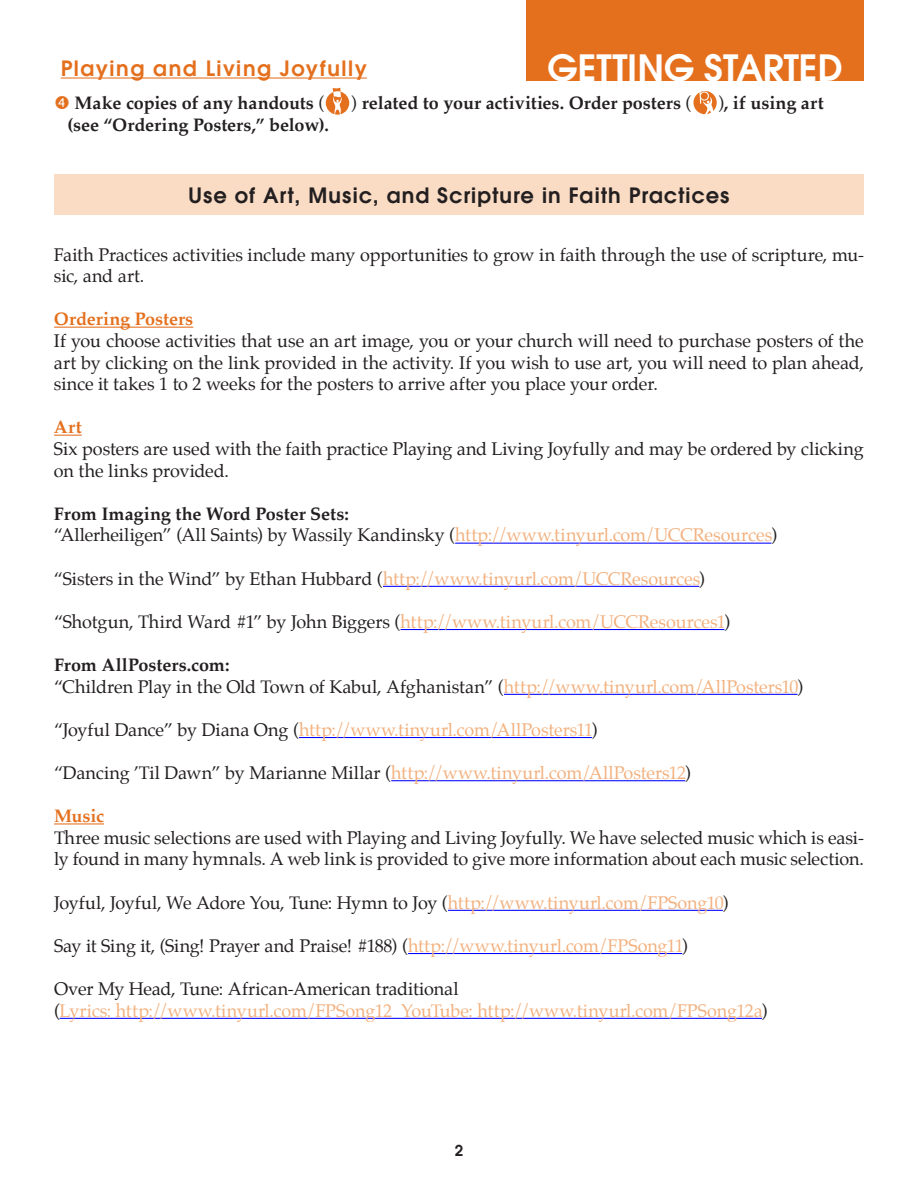
<style>
.page{position:relative;width:918px;height:1188px;background:#fff}
.page>*{position:absolute;margin:0;border:0;box-sizing:border-box;transform-origin:0 0}
.t1{font:600 36px "Avant Garde";letter-spacing:.11em;color:#fff}
.t2{font:600 21px "Avant Garde";letter-spacing:.05em;color:#231f20}
.t3{font:600 21px "Avant Garde";letter-spacing:.07em;color:#e4701e}
.t4{font:18px/21.6px "Palatino";letter-spacing:-.005em;color:#231f20}
.t5{font:18px/21.6px "Palatino";letter-spacing:-.005em;color:#f2b17f}
.t6{font:700 18px "Palatino";color:#231f20}
.t7{font:600 15px "Avant Garde";color:#231f20}
.s1{font-weight:400}
.s2{font-weight:700;color:#e4701e}
.s3{font-weight:700}
.s4{color:#f2b17f}
.s5{color:#231f20}
</style>
<div class="page">
<hr style="left:61px;top:78px;width:306px;height:1px;background:#e4701e">
<div style="left:526px;top:0;width:338px;height:81px;background:#e4701e"></div>
<hr style="left:54px;top:327px;width:139px;height:1px;background:#e4701e">
<svg style="left:54px;top:435px;width:28px;height:1px"></svg>
<hr style="left:455px;top:543px;width:316px;height:1px;background:#00f">
<hr style="left:383px;top:586px;width:316px;height:1px;background:#00f">
<hr style="left:401px;top:629px;width:323px;height:1px;background:#00f">
<hr style="left:504px;top:694px;width:294px;height:1px;background:#00f">
<hr style="left:299px;top:737px;width:293px;height:1px;background:#00f">
<hr style="left:391px;top:780px;width:294px;height:1px;background:#00f">
<hr style="left:54px;top:823px;width:50px;height:2px;background:#e4701e">
<hr style="left:448px;top:910px;width:275px;height:1px;background:#00f">
<hr style="left:408px;top:953px;width:274px;height:1px;background:#00f">
<hr style="left:60px;top:1018px;width:702px;height:1px;background:#00f">
<div style="left:54px;top:174px;width:810px;height:40px;background:#fadcc4"></div>
<svg style="left:693px;top:91px;width:24px;height:23px"></svg>
<svg style="left:326px;top:88px;width:23px;height:27px"></svg>
<p class="t3" style="left:61px;top:54px;width:308px">Playing and Living Joyfully</p>
<p class="t1" style="left:548px;top:44px;width:297px">getting started</p>
<p class="t6" style="left:75px;top:88px;width:251px">Make copies of any handouts <span class="s1">(</span></p>
<p class="t6" style="left:351px;top:88px;width:342px"><span class="s1">)</span> related to your activities. Order posters <span class="s1">(</span></p>
<p class="t6" style="left:718px;top:88px;width:107px"><span class="s1">)</span>, if using art</p>
<p class="t6" style="left:67px;top:109px;width:263px">(see “Ordering Posters,” below).</p>
<p class="t2" style="left:188px;top:181px;width:543px">Use of Art, Music, and Scripture in Faith Practices</p>
<p class="t4" style="left:54px;top:243px;width:811px">Faith Practices activities include many opportunities to grow in faith through the use of scripture, mu&shy;sic, and art.</p>
<p class="t4" style="left:54px;top:308px;width:811px"><span class="s2">Ordering Posters<br></span>If you choose activities that use an art image, you or your church will need to purchase posters of the art by clicking on the link provided in the activity. If you wish to use art, you will need to plan ahead, since it takes 1 to 2 weeks for the posters to arrive after you place your order.</p>
<p class="t4" style="left:54px;top:416px;width:811px"><span class="s2">Art<br></span>Six posters are used with the faith practice Playing and Living Joyfully and may be ordered by clicking on the links provided.</p>
<p class="t4" style="left:54px;top:503px;width:725px"><span class="s3">From Imaging the Word Poster Sets:<br></span>“Allerheiligen” (All Saints) by Wassily Kandinsky (<span class="s4">http://www.tinyurl.com/UCCResources</span>)</p>
<p class="t5" style="left:54px;top:567px;width:653px"><span class="s5">“Sisters in the Wind” by Ethan Hubbard (</span>http://www.tinyurl.com/UCCResources<span class="s5">)</span></p>
<p class="t4" style="left:54px;top:611px;width:678px">“Shotgun, Third Ward #1” by John Biggers (<span class="s4">http://www.tinyurl.com/UCCResources1</span>)</p>
<p class="t4" style="left:54px;top:654px;width:751px"><span class="s3">From AllPosters.com:<br></span>“Children Play in the Old Town of Kabul, Afghanistan” (<span class="s4">http://www.tinyurl.com/AllPosters10</span>)</p>
<p class="t5" style="left:54px;top:719px;width:545px"><span class="s5">“Joyful Dance” by Diana Ong (</span>http://www.tinyurl.com/AllPosters11<span class="s5">)</span></p>
<p class="t4" style="left:54px;top:762px;width:639px">“Dancing ’Til Dawn” by Marianne Millar (<span class="s4">http://www.tinyurl.com/AllPosters12</span>)</p>
<p class="t4" style="left:54px;top:805px;width:811px"><span class="s2">Music<br></span>Three music selections are used with Playing and Living Joyfully. We have selected music which is easi&shy;ly found in many hymnals. A web link is provided to give more information about each music selection.</p>
<p class="t4" style="left:54px;top:891px;width:676px">Joyful, Joyful, We Adore You, Tune: Hymn to Joy (<span class="s4">http://www.tinyurl.com/FPSong10</span>)</p>
<p class="t4" style="left:54px;top:935px;width:636px">Say it Sing it, (Sing! Prayer and Praise! #188) (<span class="s4">http://www.tinyurl.com/FPSong11</span>)</p>
<p class="t5" style="left:54px;top:978px;width:715px"><span class="s5">Over My Head, Tune: African-American traditional<br>(</span>Lyrics: http://www.tinyurl.com/FPSong12 YouTube: http://www.tinyurl.com/FPSong12a<span class="s5">)</span></p>
<p class="t7" style="left:455px;top:1141px;width:10px">2</p>
</div>
